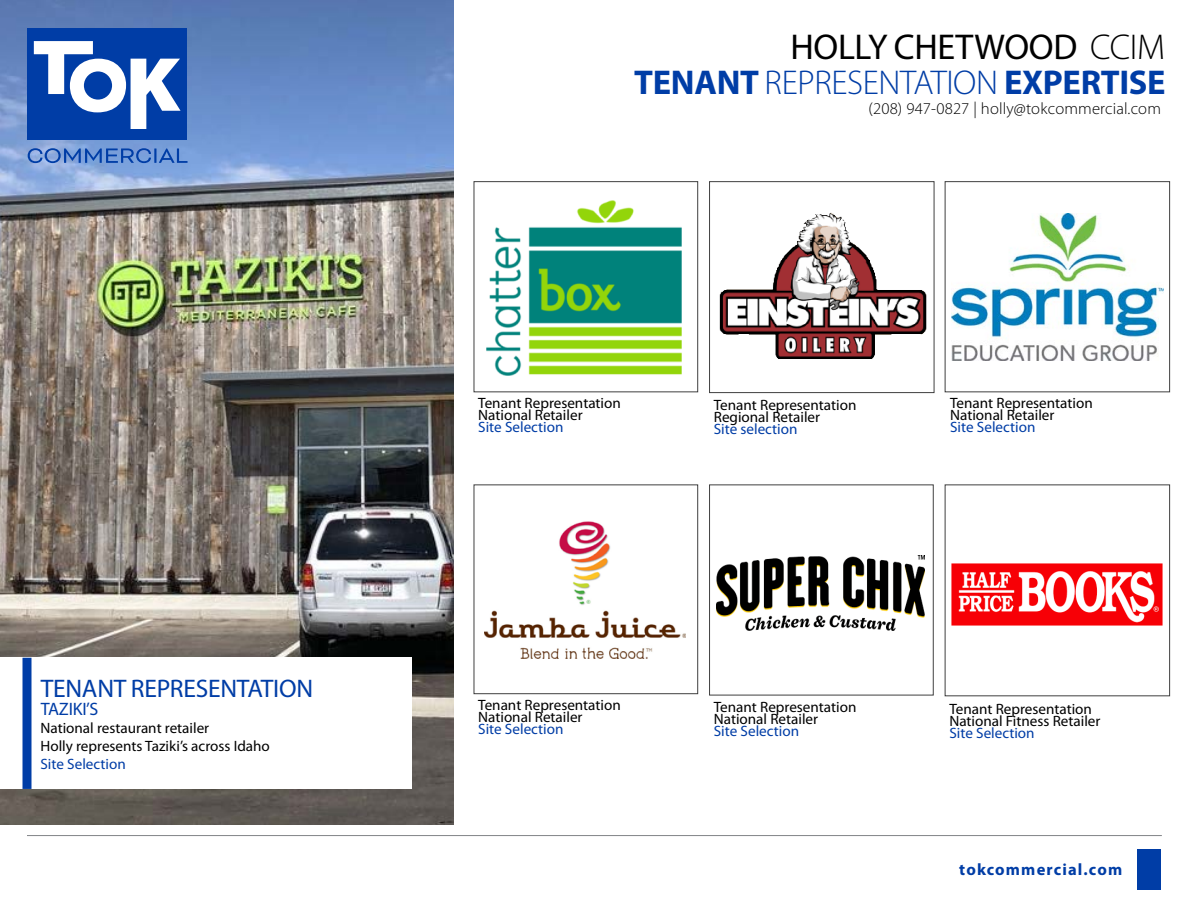
<style>
.page{position:relative;width:1188px;height:918px;background:#fff}
.page>*{position:absolute;margin:0;border:0;box-sizing:border-box;transform-origin:0 0}
.t1{font:36px "Myriad Pro";letter-spacing:-.01em;color:#000}
.t2{font:700 34.5px "Myriad Pro";letter-spacing:-.01em;color:#003da6}
.t3{font:25.5px "Myriad Pro";letter-spacing:-.01em;color:#003da6}
.t4{font:18px "Myriad Pro";letter-spacing:-.01em;color:#003da6}
.t5{font:300 16.5px "Myriad Pro";letter-spacing:.01em;color:#000}
.t6{font:700 16.5px "Myriad Pro";letter-spacing:.07em;color:#003da6}
.t7{font:15px/12px "Myriad Pro";color:#000}
.t8{font:15px "Myriad Pro";color:#003da6}
.s1{font-weight:300}
</style>
<div class="page">
<img style="left:0;top:0;width:454px;height:825px">
<hr style="left:27px;top:835px;width:1135px;height:1px;background:#828487">
<div style="left:1137px;top:850px;width:24px;height:40px;background:#003da6"></div>
<div style="left:27px;top:28px;width:160px;height:111px;background:#003da6"></div>
<svg style="left:28px;top:148px;width:160px;height:15px;background:#5782ca"></svg>
<svg style="left:34px;top:41px;width:147px;height:87px"></svg>
<div style="left:0;top:658px;width:411px;height:131px;background:#fff"></div>
<img style="left:484px;top:521px;width:202px;height:137px">
<div style="left:474px;top:485px;width:224px;height:209px;border:1px solid #404040"></div>
<img style="left:952px;top:214px;width:212px;height:147px">
<div style="left:945px;top:181px;width:225px;height:211px;border:1px solid #404040"></div>
<img style="left:716px;top:556px;width:209px;height:74px">
<img style="left:719px;top:212px;width:208px;height:147px">
<div style="left:709px;top:181px;width:225px;height:212px;border:1px solid #404040"></div>
<img style="left:952px;top:563px;width:211px;height:62px">
<div style="left:22px;top:658px;width:10px;height:131px;background:#003da6"></div>
<img style="left:487px;top:200px;width:194px;height:175px">
<div style="left:474px;top:181px;width:224px;height:211px;border:1px solid #404040"></div>
<h3 class="t3" style="left:41px;top:674px;width:274px">TENANT REPRESENTATION</h3>
<p class="t4" style="left:41px;top:699px;width:59px">TAZIKI’S</p>
<p class="t7" style="left:40px;top:719px;width:231px;line-height:18px">National restaurant retailer<br>Holly represents Taziki’s across Idaho</p>
<p class="t8" style="left:40px;top:756px;width:87px">Site Selection</p>
<h1 class="t1" style="left:790px;top:28px;width:376px">HOLLY CHETWOOD <span class="s1">CCIM</span></h1>
<h2 class="t2" style="left:634px;top:63px;width:533px">TENANT <span class="s1">REPRESENTATION</span> EXPERTISE</h2>
<p class="t5" style="left:869px;top:99px;width:294px">(208) 947-0827 | holly@tokcommercial.com</p>
<p class="t7" style="left:478px;top:398px;width:144px">Tenant Representation<br>National Retailer</p>
<p class="t8" style="left:478px;top:419px;width:87px">Site Selection</p>
<p class="t7" style="left:714px;top:400px;width:144px">Tenant Representation<br>Regional Retailer</p>
<p class="t8" style="left:714px;top:421px;width:85px">Site selection</p>
<p class="t7" style="left:950px;top:398px;width:144px">Tenant Representation<br>National Retailer</p>
<p class="t8" style="left:950px;top:419px;width:87px">Site Selection</p>
<p class="t7" style="left:478px;top:700px;width:144px">Tenant Representation<br>National Retailer</p>
<p class="t8" style="left:478px;top:721px;width:87px">Site Selection</p>
<p class="t7" style="left:714px;top:701px;width:144px">Tenant Representation<br>National Retailer</p>
<p class="t8" style="left:714px;top:722px;width:87px">Site Selection</p>
<p class="t7" style="left:949px;top:703px;width:153px">Tenant Representation<br>National Fitness Retailer</p>
<p class="t8" style="left:949px;top:724px;width:87px">Site Selection</p>
<p class="t6" style="left:959px;top:860px;width:165px">tokcommercial.com</p>
</div>
